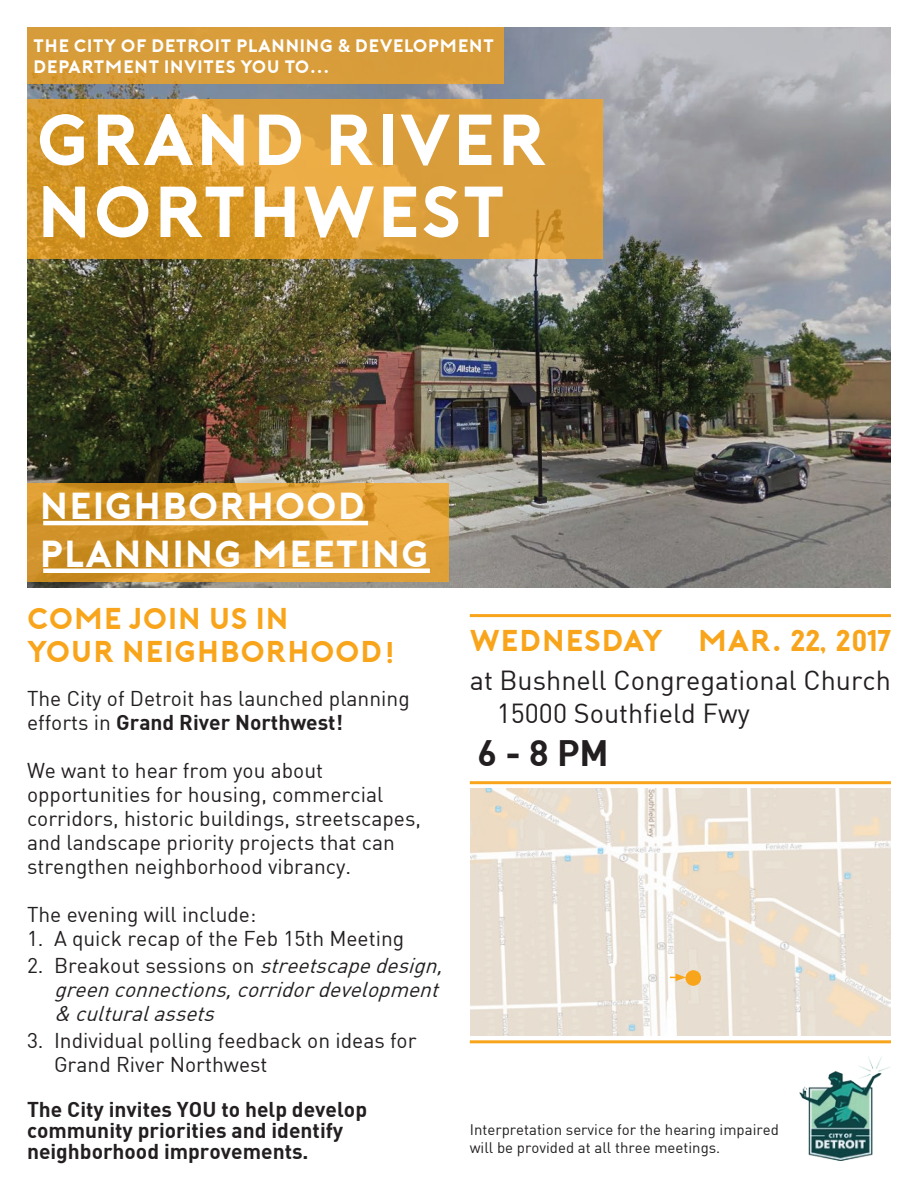
<style>
.page{position:relative;width:918px;height:1188px;background:#fff}
.page>*{position:absolute;margin:0;border:0;box-sizing:border-box;transform-origin:0 0}
.t1{font:72px/72px "Porter Bold DEMO";color:#fff}
.t2{font:37.5px/48px "Porter Bold DEMO";color:#fff}
.t3{font:36px "DIN Bold";color:#231f20}
.t4{font:30px/33px "Porter Bold DEMO";color:#f9a51b}
.t5{font:27px/33px "DIN";color:#231f20}
.t6{font:21px/24px "DIN";color:#231f20}
.t7{font:21px/21px "DIN Bold";color:#231f20}
.t8{font:italic 21px/24px "DIN";color:#231f20}
.t9{font:18px/21.6px "Porter Bold DEMO";color:#fff}
.t10{font:15px/18px "DIN";color:#231f20}
.s1{font-family:"DIN Bold"}
.s2{font-family:"Baron Neue";font-weight:700}
.s3{font-family:"DIN"}
.s4{font-style:normal}
</style>
<div class="page">
<img style="left:27px;top:27px;width:864px;height:561px">
<img style="left:799px;top:1056px;width:92px;height:105px">
<div style="left:27px;top:27px;width:477px;height:56px;background:#d89d3b"></div>
<svg style="left:27px;top:99px;width:576px;height:160px;background:#da9c34"></svg>
<svg style="left:27px;top:483px;width:421px;height:99px;background:#d99a30"></svg>
<hr style="left:43px;top:521px;width:325px;height:4px;background:#fff">
<div style="left:43px;top:568px;width:387px;height:5px;background:#fff"></div>
<hr style="left:470px;top:614px;width:421px;height:3px;background:#f9a51b">
<hr style="left:470px;top:781px;width:421px;height:3px;background:#f9a51b">
<hr style="left:470px;top:1040px;width:421px;height:3px;background:#f9a51b">
<img style="left:470px;top:789px;width:421px;height:246px">
<div style="left:686px;top:970px;width:15px;height:16px;background:#f9a51b;border-radius:50%"></div>
<svg style="left:670px;top:974px;width:16px;height:7px"></svg>
<p class="t9" style="left:33px;top:34px;width:463px">THE CITY OF DETROIT PLANNING <span class="s1">&amp;</span> DEVELOPMENT<br>DEPARTMENT INVITES YOU TO...</p>
<h1 class="t1" style="left:36px;top:101px;width:514px">GRAND RIVER<br>NORTHWEST</h1>
<h2 class="t2" style="left:40px;top:480px;width:392px">NEIGHBORHOOD<br>PLANNING MEETING</h2>
<h3 class="t4" style="left:27px;top:601px;width:369px">COME JOIN US IN<br>YOUR NEIGHBORHOOD<span class="s2">!</span></h3>
<p class="t6" style="left:27px;top:686px;width:384px">The City of Detroit has launched planning</p>
<p class="t7" style="left:27px;top:711px;width:317px"><span class="s3">efforts in</span> Grand River Northwest!</p>
<p class="t6" style="left:27px;top:758px;width:396px">We want to hear from you about opportunities for housing, commercial corridors, historic buildings, streetscapes, and landscape priority projects that can strengthen neighborhood vibrancy.</p>
<p class="t6" style="left:27px;top:902px;width:231px">The evening will include:</p>
<p class="t6" style="left:27px;top:926px;width:379px">1. A quick recap of the Feb 15th Meeting</p>
<p class="t8" style="left:54px;top:953px;width:397px;text-indent:-27px"><span class="s4">2. Breakout sessions on</span> streetscapedesign, greenconnections,corridordevelopment &amp; culturalassets</p>
<p class="t6" style="left:54px;top:1028px;width:364px;text-indent:-27px">3. Individual polling feedback on ideas for<br>Grand River Northwest</p>
<p class="t7" style="left:27px;top:1098px;width:342px">The City invites YOU to help develop community priorities and identify neighborhood improvements.</p>
<h3 class="t4" style="left:470px;top:623px;width:423px">WEDNESDAY MAR. <span class="s2">22, 2017</span></h3>
<p class="t5" style="left:497px;top:663px;width:396px;text-indent:-27px">at Bushnell Congregational Church<br>15000 Southfield Fwy</p>
<h3 class="t3" style="left:478px;top:729px;width:133px">6 - 8 PM</h3>
<p class="t10" style="left:470px;top:1120px;width:311px">Interpretation service for the hearing impaired will be provided at all three meetings.</p>
</div>
